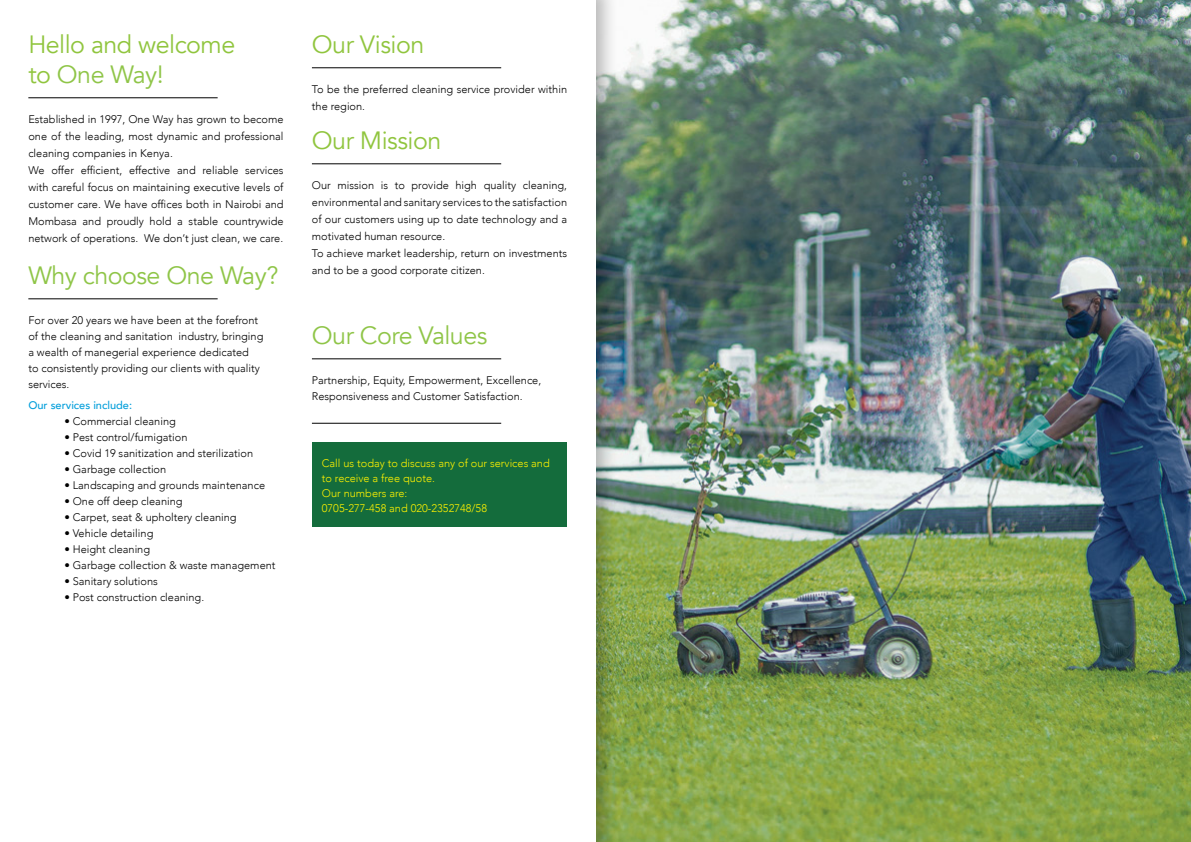
<style>
.page{position:relative;width:1191px;height:842px;background:#fff}
.page>*{position:absolute;margin:0;border:0;box-sizing:border-box;transform-origin:0 0}
.t1{font:25px/30px "Avenir";letter-spacing:-.02em;color:#90c53e}
.t2{font:25px "Avenir";letter-spacing:-.02em;color:#8fc548}
.t3{font:300 11px/17px "Avenir";color:#000}
.t4{font:300 11px/15px "Avenir";color:#fff200}
.t5{font:500 11px "Avenir";color:#049fdb}
.s1{color:#8fc548}
</style>
<div class="page">
<img style="left:618px;top:0;width:573px;height:842px">
<div style="left:0;top:0;width:618px;height:842px;background:#000;opacity:.27"></div>
<div style="left:0;top:0;width:595px;height:842px;background:#fff"></div>
<hr style="left:28px;top:98px;width:190px;height:1px;background:#000">
<hr style="left:312px;top:68px;width:189px;height:1px;background:#000">
<hr style="left:312px;top:164px;width:189px;height:1px;background:#000">
<hr style="left:28px;top:299px;width:190px;height:1px;background:#000">
<hr style="left:312px;top:359px;width:189px;height:1px;background:#000">
<hr style="left:312px;top:423px;width:189px;height:1px;background:#000">
<div style="left:312px;top:442px;width:254px;height:84px;background:#146c3c"></div>
<h1 class="t1" style="left:28px;top:30px;width:208px">Hello and welcome to <span class="s1">One Way!</span></h1>
<h1 class="t1" style="left:312px;top:30px;width:114px">Our Vision</h1>
<p class="t3" style="left:312px;top:81px;width:257px">To be the preferred cleaning service provider within the region.</p>
<p class="t3" style="left:28px;top:111px;width:257px">Established in 1997, One Way has grown to become one of the leading, most dynamic and professional cleaning companies in Kenya.<br>We offer efficient, effective and reliable services with careful focus on maintaining executive levels of customer care. We have offices both in Nairobi and Mombasa and proudly hold a stable countrywide network of operations. We don’t just clean, we care.</p>
<h1 class="t1" style="left:312px;top:126px;width:131px">Our Mission</h1>
<p class="t3" style="left:312px;top:177px;width:257px">Our mission is to provide high quality cleaning, environmental and sanitary services to the satisfaction of our customers using up to date technology and a motivated human resource.<br>To achieve market leadership, return on investments</p>
<h1 class="t2" style="left:28px;top:261px;width:251px">Why choose One Way?</h1>
<p class="t3" style="left:312px;top:262px;width:174px">and to be a good corporate citizen.</p>
<h1 class="t2" style="left:312px;top:321px;width:177px">Our Core Values</h1>
<p class="t3" style="left:28px;top:312px;width:236px;line-height:16px">For over 20 years we have been at the forefront of the cleaning and sanitation industry, bringing a wealth of manegerial experience dedicated<br>to consistently providing our clients with quality services.</p>
<p class="t5" style="left:28px;top:396px;width:105px">Our services include:</p>
<p class="t3" style="left:64px;top:413px;width:113px">• Commercial cleaning</p>
<p class="t3" style="left:64px;top:429px;width:125px">• Pest control/fumigation</p>
<p class="t3" style="left:64px;top:445px;width:190px">• Covid 19 sanitization and sterilization</p>
<p class="t3" style="left:64px;top:461px;width:103px">• Garbage collection</p>
<p class="t3" style="left:64px;top:477px;width:202px">• Landscaping and grounds maintenance</p>
<p class="t3" style="left:64px;top:493px;width:120px">• One off deep cleaning</p>
<p class="t3" style="left:64px;top:509px;width:174px">• Carpet, seat &amp; upholtery cleaning</p>
<p class="t3" style="left:64px;top:525px;width:91px">• Vehicle detailing</p>
<p class="t3" style="left:64px;top:541px;width:87px">• Height cleaning</p>
<p class="t3" style="left:64px;top:557px;width:213px">• Garbage collection &amp; waste management</p>
<p class="t3" style="left:64px;top:573px;width:95px">• Sanitary solutions</p>
<p class="t3" style="left:64px;top:589px;width:141px">• Post construction cleaning.</p>
<p class="t3" style="left:312px;top:373px;width:231px;line-height:16px">Partnership, Equity, Empowerment, Excellence,<br>Responsiveness and Customer Satisfaction.</p>
<p class="t4" style="left:322px;top:456px;width:229px">Call us today to discuss any of our services and to receive a free quote.<br>Our numbers are:<br>0705-277-458 and 020-2352748/58</p>
</div>
